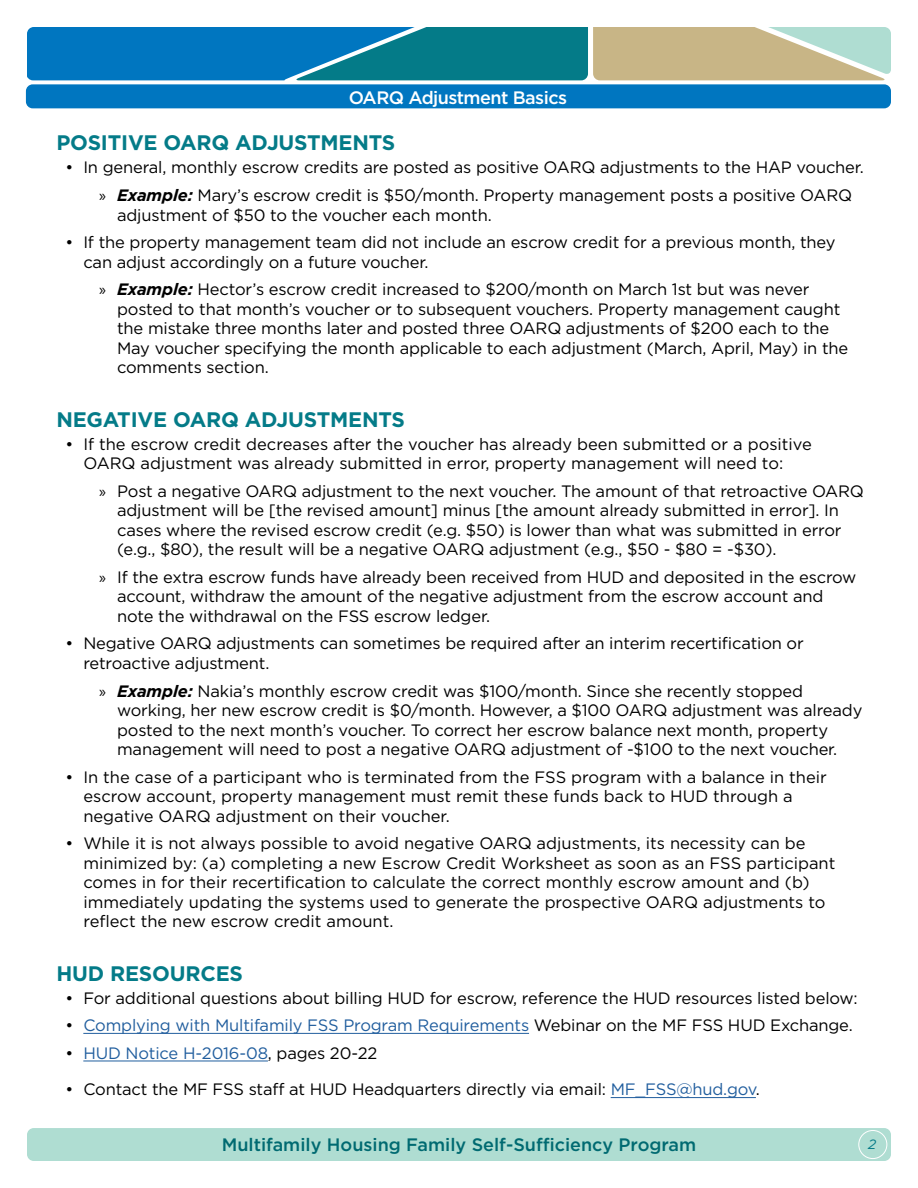
<style>
.page{position:relative;width:918px;height:1188px;background:#fff}
.page>*{position:absolute;margin:0;border:0;box-sizing:border-box;transform-origin:0 0}
.t1{font:700 21px "Gotham";letter-spacing:-.01em;color:#047b88}
.t2{font:500 18px "Gotham";color:#006a71}
.t3{font:500 18px "Gotham";letter-spacing:-.03em;color:#fff}
.t4{font:16.5px/19.5px "Gotham";letter-spacing:-.01em;color:#000}
.t5{font:16.5px "Gotham";letter-spacing:-.01em;color:#215e9e}
.t6{font:italic 13.5px "Gotham";color:#047b88}
.s1{font-family:"Myriad Pro"}
.s2{font-weight:700;font-style:italic}
.s3{color:#000}
.s4{color:#215e9e}
</style>
<div class="page">
<div style="left:27px;top:1128px;width:864px;height:33px;background:#afddd2;border-radius:7px"></div>
<svg style="left:27px;top:27px;width:864px;height:53px;background:#4a93a5"></svg>
<div style="left:858px;top:1130px;width:29px;height:29px;border:1px solid #fff;border-radius:50%"></div>
<hr style="left:83px;top:1033px;width:446px;height:1px;background:#215e9e">
<hr style="left:83px;top:1061px;width:185px;height:1px;background:#215e9e">
<hr style="left:611px;top:1097px;width:145px;height:1px;background:#215e9e">
<div style="left:26px;top:84px;width:865px;height:24px;background:#0076c0;border-radius:7px"></div>
<p class="t3" style="left:349px;top:85px;width:220px">OARQ Adjustment Basics</p>
<h2 class="t1" style="left:56px;top:129px;width:341px">POSITIVE OARQ ADJUSTMENTS</h2>
<p class="t4" style="left:65px;top:158px;width:9px">•</p>
<p class="t4" style="left:83px;top:158px;width:782px">In general, monthly escrow credits are posted as positive OARQ adjustments to the HAP voucher.</p>
<p class="t4" style="left:117px;top:185px;width:737px;text-indent:-18px"><span class="s1">»</span> <span class="s2">Example:</span> Mary’s escrow credit is $50/month. Property management posts a positive OARQ adjustment of $50 to the voucher each month.</p>
<p class="t4" style="left:65px;top:232px;width:9px">•</p>
<p class="t4" style="left:83px;top:232px;width:754px">If the property management team did not include an escrow credit for a previous month, they can adjust accordingly on a future voucher.</p>
<p class="t4" style="left:117px;top:279px;width:733px;text-indent:-18px"><span class="s1">»</span> <span class="s2">Example:</span> Hector’s escrow credit increased to $200/month on March 1st but was never posted to that month’s voucher or to subsequent vouchers. Property management caught the mistake three months later and posted three OARQ adjustments of $200 each to the May voucher specifying the month applicable to each adjustment (March, April, May) in the comments section.</p>
<h2 class="t1" style="left:56px;top:405px;width:350px">NEGATIVE OARQ ADJUSTMENTS</h2>
<p class="t4" style="left:65px;top:434px;width:9px">•</p>
<p class="t4" style="left:83px;top:434px;width:730px">If the escrow credit decreases after the voucher has already been submitted or a positive<br>OARQ adjustment was already submitted in error, property management will need to:</p>
<p class="t4" style="left:117px;top:481px;width:748px;text-indent:-18px"><span class="s1">»</span> Post a negative OARQ adjustment to the next voucher. The amount of that retroactive OARQ adjustment will be [the revised amount] minus [the amount already submitted in error]. In cases where the revised escrow credit (e.g. $50) is lower than what was submitted in error (e.g., $80), the result will be a negative OARQ adjustment (e.g., $50 - $80 = -$30).</p>
<p class="t4" style="left:117px;top:567px;width:741px;text-indent:-18px"><span class="s1">»</span> If the extra escrow funds have already been received from HUD and deposited in the escrow account, withdraw the amount of the negative adjustment from the escrow account and note the withdrawal on the FSS escrow ledger.</p>
<p class="t4" style="left:65px;top:634px;width:9px">•</p>
<p class="t4" style="left:83px;top:634px;width:722px">Negative OARQ adjustments can sometimes be required after an interim recertification or retroactive adjustment.</p>
<p class="t4" style="left:117px;top:681px;width:747px;text-indent:-18px"><span class="s1">»</span> <span class="s2">Example:</span> Nakia’s monthly escrow credit was $100/month. Since she recently stopped working, her new escrow credit is $0/month. However, a $100 OARQ adjustment was already posted to the next month’s voucher. To correct her escrow balance next month, property management will need to post a negative OARQ adjustment of -$100 to the next voucher.</p>
<p class="t4" style="left:83px;top:767px;width:745px;text-indent:-18px">• In the case of a participant who is terminated from the FSS program with a balance in their escrow account, property management must remit these funds back to HUD through a negative OARQ adjustment on their voucher.</p>
<p class="t4" style="left:83px;top:833px;width:754px;text-indent:-18px">• While it is not always possible to avoid negative OARQ adjustments, its necessity can be minimized by: (a) completing a new Escrow Credit Worksheet as soon as an FSS participant comes in for their recertification to calculate the correct monthly escrow amount and (b) immediately updating the systems used to generate the prospective OARQ adjustments to reflect the new escrow credit amount.</p>
<h2 class="t1" style="left:56px;top:959px;width:188px">HUD RESOURCES</h2>
<p class="t4" style="left:65px;top:988px;width:794px">• For additional questions about billing HUD for escrow, reference the HUD resources listed below:</p>
<p class="t5" style="left:65px;top:1015px;width:789px"><span class="s3">•</span> Complying with Multifamily FSS Program Requirements <span class="s3">Webinar on the MF FSS HUD Exchange.</span></p>
<p class="t5" style="left:65px;top:1042px;width:314px"><span class="s3">•</span> HUD Notice H-2016-08<span class="s3">, pages 20-22</span></p>
<p class="t4" style="left:65px;top:1079px;width:696px">• Contact the MF FSS staff at HUD Headquarters directly via email: <span class="s4">MF_FSS@hud.gov</span>.</p>
<p class="t2" style="left:222px;top:1132px;width:476px">Multifamily Housing Family Self-Sufficiency Program</p>
<p class="t2" style="left:536px;top:1132px;width:20px">f</p>
<p class="t6" style="left:868px;top:1136px;width:10px">2</p>
</div>
